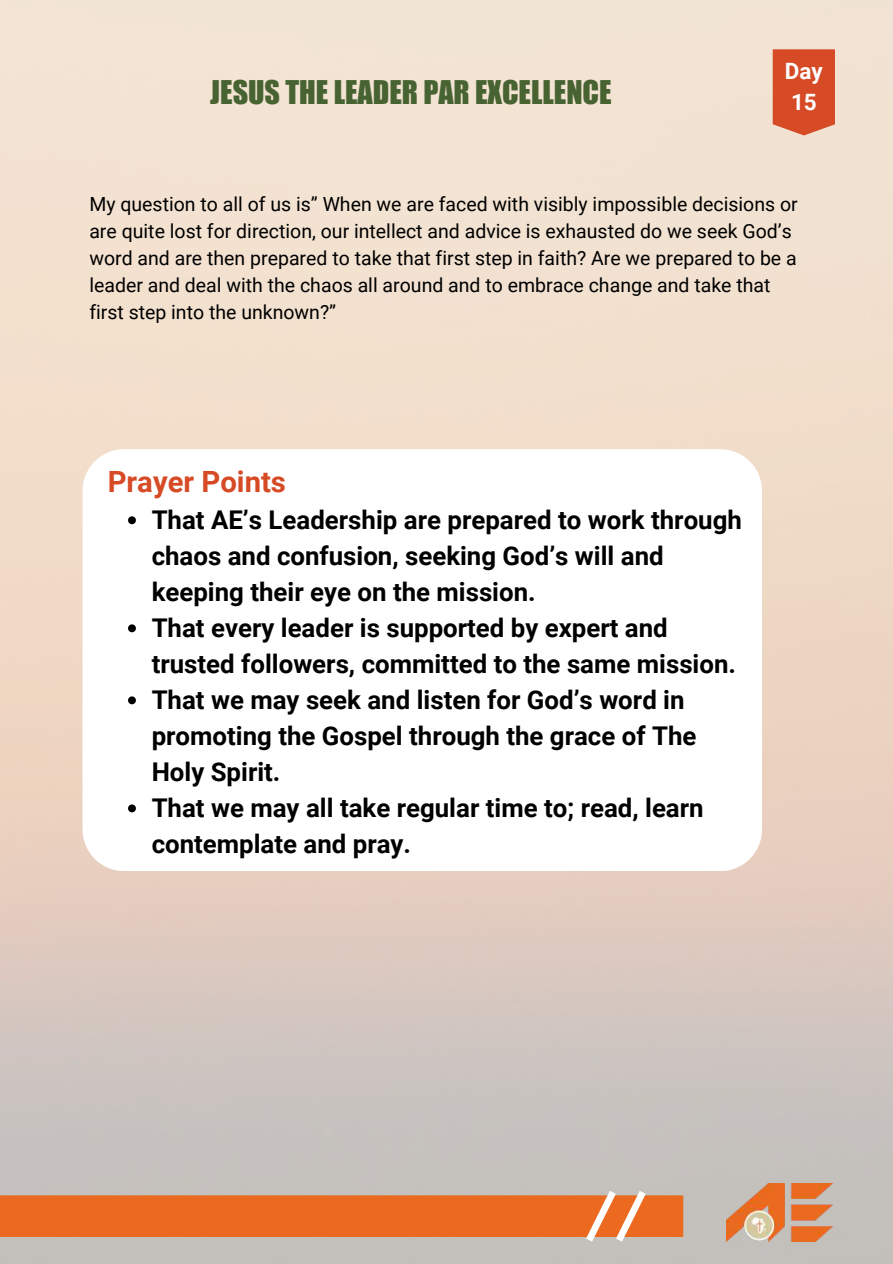
<style>
.page{position:relative;width:893px;height:1264px;background:#fff}
.page>*{position:absolute;margin:0;border:0;box-sizing:border-box;transform-origin:0 0}
.t1{font:30px "Impact";color:#476331}
.t2{font:700 29.25px "Roboto";color:#d64a25}
.t3{font:700 25.8px/36px "Roboto";color:#000}
.t4{font:700 22.5px/31.5px "Roboto";color:#fff}
.t5{font:19.5px/27px "Roboto";color:#000}
</style>
<div class="page">
<img style="left:0;top:0;width:892px;height:1263px">
<div style="left:0;top:1195px;width:683px;height:41px;background:#ec6a20"></div>
<svg style="left:580px;top:1183px;width:71px;height:66px"></svg>
<img style="left:726px;top:1182px;width:106px;height:59px">
<svg style="left:772px;top:49px;width:63px;height:86px;background:#d85531"></svg>
<svg style="left:82px;top:449px;width:680px;height:422px"></svg>
<svg style="left:128px;top:516px;width:8px;height:8px"></svg>
<svg style="left:128px;top:624px;width:8px;height:8px"></svg>
<svg style="left:128px;top:696px;width:8px;height:8px"></svg>
<svg style="left:128px;top:804px;width:8px;height:8px"></svg>
<p class="t1" style="left:210px;top:74px;width:403px">JESUS THE LEADER PAR EXCELLENCE</p>
<p class="t4" style="left:784px;top:55px;width:39px">Day<br>15</p>
<p class="t5" style="left:89px;top:191px;width:710px">My question to all of us is” When we are faced with visibly impossible decisions or are quite lost for direction, our intellect and advice is exhausted do we seek God’s word and are then prepared to take that first step in faith? Are we prepared to be a leader and deal with the chaos all around and to embrace change and take that first step into the unknown?”</p>
<p class="t2" style="left:108px;top:464px;width:180px">Prayer Points</p>
<p class="t3" style="left:152px;top:502px;width:591px">That AE’s Leadership are prepared to work through chaos and confusion, seeking God’s will and keeping their eye on the mission.<br>That every leader is supported by expert and trusted followers, committed to the same mission.<br>That we may seek and listen for God’s word in promoting the Gospel through the grace of The Holy Spirit.<br>That we may all take regular time to; read, learn contemplate and pray.</p>
</div>
